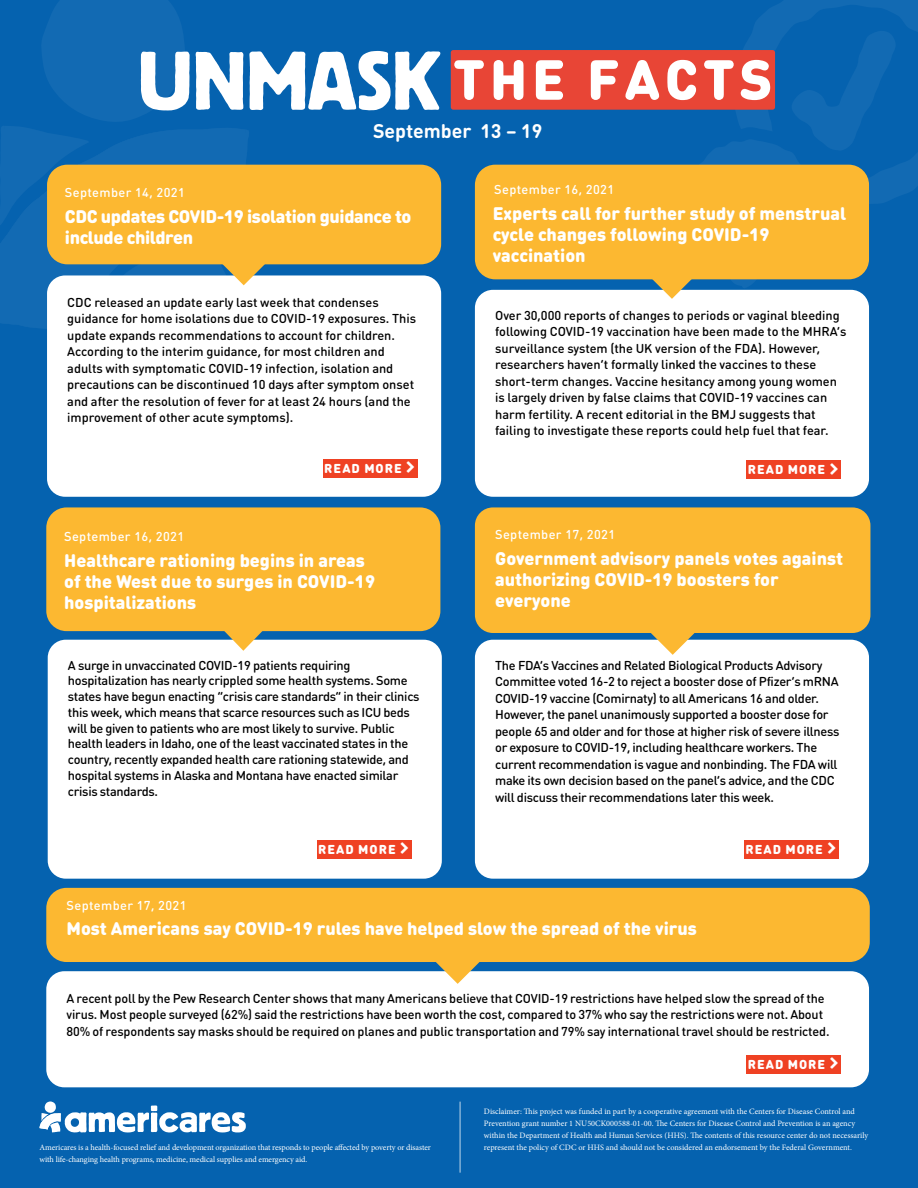
<style>
.page{position:relative;width:918px;height:1188px;background:#0562af}
.page>*{position:absolute;margin:0;border:0;box-sizing:border-box;transform-origin:0 0}
.t1{font:700 19.5px "DIN Round Pro";color:#fff}
.t2{font:900 18px/21px "DIN Round Pro";color:#fff}
.t3{font:900 18px/21px "DIN Round Pro";letter-spacing:-.02em;color:#fff}
.t4{font:500 12.75px/16.5px "DIN Round Pro";letter-spacing:-.01em;color:#000}
.t5{font:500 12.75px "DIN Round Pro";letter-spacing:.03em;color:#fff}
.t6{font:900 12.75px "DIN Round Pro";letter-spacing:.08em;color:#fff}
.t7{font:8.25px/12px "Minion Pro";letter-spacing:-.005em;color:#fff}
</style>
<div class="page">
<hr style="left:459px;top:1102px;width:2px;height:71px;background:#82b0d7">
<div style="left:0;top:128px;width:249px;height:201px;background:#126ab3"></div>
<svg style="left:0;top:0;width:190px;height:225px"></svg>
<svg style="left:196px;top:52px;width:47px;height:58px"></svg>
<svg style="left:249px;top:51px;width:191px;height:59px"></svg>
<div style="left:451px;top:50px;width:324px;height:60px;background:#e84536;border-radius:3px"></div>
<svg style="left:454px;top:60px;width:30px;height:40px"></svg>
<svg style="left:494px;top:60px;width:30px;height:40px"></svg>
<svg style="left:536px;top:60px;width:27px;height:40px"></svg>
<svg style="left:591px;top:60px;width:27px;height:40px"></svg>
<svg style="left:40px;top:1101px;width:206px;height:31px"></svg>
<div style="left:46px;top:971px;width:823px;height:116px;background:#fff;border-radius:18px"></div>
<svg style="left:436px;top:962px;width:44px;height:22px"></svg>
<div style="left:46px;top:888px;width:824px;height:74px;background:#fcb831;border-radius:20px"></div>
<div style="left:475px;top:290px;width:394px;height:207px;background:#fff;border-radius:18px"></div>
<svg style="left:625px;top:0;width:293px;height:306px"></svg>
<div style="left:475px;top:165px;width:394px;height:114px;background:#fcb831;border-radius:20px"></div>
<div style="left:475px;top:640px;width:394px;height:239px;background:#fff;border-radius:18px"></div>
<svg style="left:651px;top:633px;width:44px;height:22px"></svg>
<div style="left:48px;top:640px;width:394px;height:239px;background:#fff;border-radius:18px"></div>
<div style="left:47px;top:275px;width:394px;height:222px;background:#fff;border-radius:18px"></div>
<div style="left:323px;top:459px;width:95px;height:19px;background:#ef4123"></div>
<div style="left:746px;top:460px;width:95px;height:19px;background:#ef4123"></div>
<div style="left:746px;top:1055px;width:95px;height:18px;background:#ef4123"></div>
<svg style="left:112px;top:264px;width:154px;height:22px"></svg>
<div style="left:47px;top:165px;width:394px;height:99px;background:#fcb831;border-radius:20px"></div>
<div style="left:744px;top:840px;width:95px;height:19px;background:#ef4123"></div>
<div style="left:475px;top:507px;width:395px;height:126px;background:#fcb831;border-radius:18px"></div>
<div style="left:317px;top:840px;width:95px;height:19px;background:#ef4123"></div>
<div style="left:46px;top:507px;width:394px;height:124px;background:#fcb831;border-radius:20px"></div>
<svg style="left:222px;top:631px;width:43px;height:20px"></svg>
<h1 class="t1" style="left:373px;top:117px;width:171px">September 13 – 19</h1>
<p class="t5" style="left:65px;top:184px;width:122px">September 14, 2021</p>
<h2 class="t3" style="left:65px;top:204px;width:348px">CDC updates COVID-19 isolation guidance to include children</h2>
<p class="t5" style="left:494px;top:181px;width:122px">September 16, 2021</p>
<h2 class="t2" style="left:493px;top:201px;width:355px">Experts call for further study of menstrual cycle changes following COVID-19 vaccination</h2>
<p class="t4" style="left:67px;top:294px;width:350px">CDC released an update early last week that condenses guidance for home isolations due to COVID-19 exposures. This update expands recommendations to account for children.<br>According to the interim guidance, for most children and adults with symptomatic COVID-19 infection, isolation and precautions can be discontinued 10 days after symptom onset and after the resolution of fever for at least 24 hours (and the improvement of other acute symptoms).</p>
<p class="t6" style="left:324px;top:459px;width:79px">READ MORE</p>
<p class="t6" style="left:748px;top:460px;width:79px">READ MORE</p>
<p class="t4" style="left:495px;top:307px;width:353px">Over 30,000 reports of changes to periods or vaginal bleeding following COVID-19 vaccination have been made to the MHRA’s surveillance system (the UK version of the FDA). However, researchers haven’t formally linked the vaccines to these short-term changes. Vaccine hesitancy among young women is largely driven by false claims that COVID-19 vaccines can harm fertility. A recent editorial in the BMJ suggests that failing to investigate these reports could help fuel that fear.</p>
<p class="t5" style="left:64px;top:528px;width:122px">September 16, 2021</p>
<h2 class="t2" style="left:64px;top:549px;width:312px">Healthcare rationing begins in areas of the West due to surges in COVID-19 hospitalizations</h2>
<p class="t4" style="left:68px;top:657px;width:353px;line-height:15.8px">A surge in unvaccinated COVID-19 patients requiring hospitalization has nearly crippled some health systems. Some states have begun enacting “crisis care standards” in their clinics this week, which means that scarce resources such as ICU beds will be given to patients who are most likely to survive. Public health leaders in Idaho, one of the least vaccinated states in the country, recently expanded health care rationing statewide, and hospital systems in Alaska and Montana have enacted similar crisis standards.</p>
<p class="t6" style="left:318px;top:840px;width:79px">READ MORE</p>
<p class="t5" style="left:495px;top:526px;width:122px">September 17, 2021</p>
<h2 class="t2" style="left:495px;top:547px;width:349px">Government advisory panels votes against authorizing COVID-19 boosters for everyone</h2>
<p class="t4" style="left:495px;top:656px;width:346px">The FDA’s Vaccines and Related Biological Products Advisory Committee voted 16-2 to reject a booster dose of Pfizer’s mRNA COVID-19 vaccine (Comirnaty) to all Americans 16 and older.<br>However, the panel unanimously supported a booster dose for people 65 and older and for those at higher risk of severe illness or exposure to COVID-19, including healthcare workers. The current recommendation is vague and nonbinding. The FDA will make its own decision based on the panel’s advice, and the CDC will discuss their recommendations later this week.</p>
<p class="t6" style="left:745px;top:840px;width:79px">READ MORE</p>
<p class="t5" style="left:67px;top:897px;width:122px">September 17, 2021</p>
<h2 class="t2" style="left:67px;top:917px;width:632px">Most Americans say COVID-19 rules have helped slow the spread of the virus</h2>
<p class="t4" style="left:67px;top:989px;width:765px">A recent poll by the Pew Research Center shows that many Americans believe that COVID-19 restrictions have helped slow the spread of the virus. Most people surveyed (62%) said the restrictions have been worth the cost, compared to 37% who say the restrictions were not. About<br>80% of respondents say masks should be required on planes and public transportation and 79% say international travel should be restricted.</p>
<p class="t6" style="left:748px;top:1055px;width:79px">READ MORE</p>
<p class="t7" style="left:484px;top:1105px;width:386px">Disclaimer: This project was funded in part by a cooperative agreement with the Centers for Disease Control and<br>Prevention grant number 1 NU50CK000588-01-00. The Centers for Disease Control and Prevention is an agency within the Department of Health and Human Services (HHS). The contents of this resource center do not necessarily</p>
<p class="t7" style="left:40px;top:1141px;width:393px">Americares is a health-focused relief and development organization that responds to people affected by poverty or disaster</p>
<p class="t7" style="left:484px;top:1141px;width:370px">represent the policy of CDC or HHS and should not be considered an endorsement by the Federal Government.</p>
<p class="t7" style="left:40px;top:1153px;width:269px">with life-changing health programs, medicine, medical supplies and emergency aid.</p>
</div>
